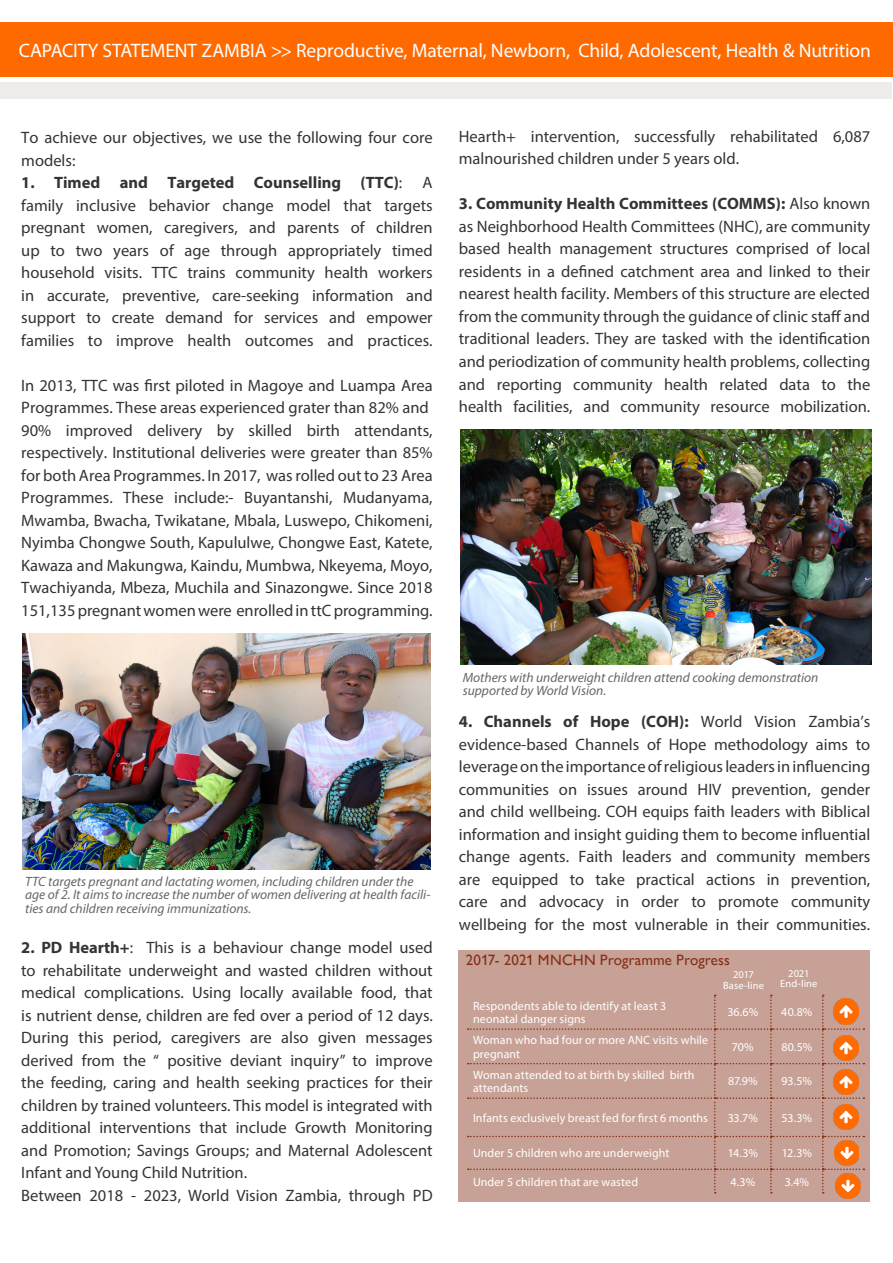
<style>
.page{position:relative;width:893px;height:1263px;background:#fff}
.page>*{position:absolute;margin:0;border:0;box-sizing:border-box;transform-origin:0 0}
.t1{font:19.5px "Myriad Pro";letter-spacing:-.005em;color:#fff}
.t2{font:16.5px/22.5px "Myriad Pro";color:#343434;text-align:justify}
.t3{font:15px "Gill Sans Nova";letter-spacing:.01em;color:#842f15}
.t4{font:italic 13.5px/13.5px "Myriad Pro";color:#666}
.t5{font:12px/13.5px "Myriad Pro";letter-spacing:.005em;color:#fff}
.t6{font:10.5px "Myriad Pro";letter-spacing:.01em;color:#fff}
.s1{font-weight:700}
</style>
<div class="page">
<div style="left:0;top:22px;width:893px;height:54px;background:#ff6a00"></div>
<div style="left:0;top:82px;width:892px;height:17px;background:#efedeb"></div>
<img style="left:23px;top:634px;width:407px;height:235px">
<div style="left:459px;top:950px;width:411px;height:251px;background:#c8a196"></div>
<svg style="left:468px;top:995px;width:396px;height:198px"></svg>
<img style="left:833px;top:999px;width:25px;height:25px">
<img style="left:833px;top:1035px;width:25px;height:26px">
<img style="left:834px;top:1069px;width:25px;height:25px">
<img style="left:834px;top:1105px;width:25px;height:25px">
<img style="left:834px;top:1140px;width:25px;height:25px">
<img style="left:835px;top:1174px;width:26px;height:25px">
<img style="left:460px;top:429px;width:412px;height:236px">
<p class="t1" style="left:19px;top:38px;width:854px">CAPACITY STATEMENT ZAMBIA &gt;&gt; Reproductive, Maternal, Newborn, Child, Adolescent, Health &amp; Nutrition</p>
<p class="t2" style="left:21px;top:126px;width:413px">To achieve our objectives, we use the following four core models:</p>
<p class="t2" style="left:21px;top:171px;width:413px"><span class="s1">1. Timed and Targeted Counselling (TTC)</span>: A family inclusive behavior change model that targets pregnant women, caregivers, and parents of children up to two years of age through appropriately timed household visits. TTC trains community health workers in accurate, preventive, care-seeking information and support to create demand for services and empower families to improve health outcomes and practices.</p>
<p class="t2" style="left:21px;top:374px;width:413px">In 2013, TTC was first piloted in Magoye and Luampa Area<br>Programmes. These areas experienced grater than 82% and</p>
<p class="t2" style="left:21px;top:419px;width:413px">90% improved delivery by skilled birth attendants, respectively. Institutional deliveries were greater than 85% for both Area Programmes. In 2017, was rolled out to 23 Area Programmes. These include:- Buyantanshi, Mudanyama, Mwamba, Bwacha, Twikatane, Mbala, Luswepo, Chikomeni, Nyimba Chongwe South, Kapululwe, Chongwe East, Katete, Kawaza and Makungwa, Kaindu, Mumbwa, Nkeyema, Moyo, Twachiyanda, Mbeza, Muchila and Sinazongwe. Since 2018<br>151,135 pregnant women were enrolled in ttC programming.</p>
<p class="t4" style="left:25px;top:874px;width:407px">TTC targets pregnant and lactating women, including children under the age of 2. It aims to increase the number of women delivering at health facili&shy;ties and children receiving immunizations.</p>
<p class="t2" style="left:21px;top:936px;width:413px"><span class="s1">2. PD Hearth+</span>: This is a behaviour change model used to rehabilitate underweight and wasted children without medical complications. Using locally available food, that is nutrient dense, children are fed over a period of 12 days.<br>During this period, caregivers are also given messages derived from the “ positive deviant inquiry” to improve the feeding, caring and health seeking practices for their children by trained volunteers. This model is integrated with additional interventions that include Growth Monitoring and Promotion; Savings Groups; and Maternal Adolescent Infant and Young Child Nutrition.</p>
<p class="t2" style="left:21px;top:1184px;width:413px">Between 2018 - 2023, World Vision Zambia, through PD</p>
<p class="t2" style="left:459px;top:125px;width:413px">Hearth+ intervention, successfully rehabilitated 6,087 malnourished children under 5 years old.</p>
<p class="t2" style="left:459px;top:192px;width:413px"><span class="s1">3. Community Health Committees (COMMS):</span> Also known as Neighborhood Health Committees (NHC), are community based health management structures comprised of local residents in a defined catchment area and linked to their nearest health facility. Members of this structure are elected from the community through the guidance of clinic staff and traditional leaders. They are tasked with the identification</p>
<p class="t2" style="left:459px;top:350px;width:413px">and periodization of community health problems, collecting and reporting community health related data to the health facilities, and community resource mobilization.</p>
<p class="t4" style="left:463px;top:670px;width:357px">Mothers with underweight children attend cooking demonstration supported by World Vision.</p>
<p class="t2" style="left:459px;top:710px;width:413px"><span class="s1">4. Channels of Hope (COH):</span> World Vision Zambia’s evidence-based Channels of Hope methodology aims to leverage on the importance of religious leaders in influencing communities on issues around HIV prevention, gender and child wellbeing. COH equips faith leaders with Biblical information and insight guiding them to become influential change agents. Faith leaders and community members are equipped to take practical actions in prevention, care and advocacy in order to promote community wellbeing for the most vulnerable in their communities.</p>
<p class="t3" style="left:466px;top:951px;width:266px">2017- 2021 MNCHN Programme Progress</p>
<p class="t5" style="left:473px;top:999px;width:195px">Respondents able to identify at least 3 neonatal danger signs</p>
<p class="t5" style="left:727px;top:1005px;width:32px">36.6%</p>
<p class="t5" style="left:781px;top:1005px;width:33px">40.8%</p>
<p class="t5" style="left:473px;top:1033px;width:237px">Woman who had four or more ANC visits while pregnant</p>
<p class="t5" style="left:732px;top:1040px;width:23px">70%</p>
<p class="t5" style="left:781px;top:1040px;width:32px">80.5%</p>
<p class="t5" style="left:473px;top:1068px;width:223px">Woman attended to at birth by skilled birth attendants</p>
<p class="t5" style="left:728px;top:1074px;width:31px">87.9%</p>
<p class="t5" style="left:782px;top:1074px;width:32px">93.5%</p>
<p class="t5" style="left:473px;top:1111px;width:236px">Infants exclusively breast fed for first 6 months</p>
<p class="t5" style="left:728px;top:1111px;width:32px">33.7%</p>
<p class="t5" style="left:782px;top:1111px;width:32px">53.3%</p>
<p class="t5" style="left:473px;top:1146px;width:198px">Under 5 children who are underweight</p>
<p class="t5" style="left:728px;top:1146px;width:32px">14.3%</p>
<p class="t5" style="left:782px;top:1146px;width:32px">12.3%</p>
<p class="t5" style="left:473px;top:1175px;width:167px">Under 5 children that are wasted</p>
<p class="t5" style="left:730px;top:1175px;width:26px">4.3%</p>
<p class="t5" style="left:785px;top:1175px;width:26px">3.4%</p>
<p class="t6" style="left:788px;top:967px;width:23px">2021</p>
<p class="t6" style="left:780px;top:977px;width:39px">End-line</p>
<p class="t6" style="left:733px;top:968px;width:22px">2017</p>
<p class="t6" style="left:723px;top:979px;width:42px">Base-line</p>
</div>
